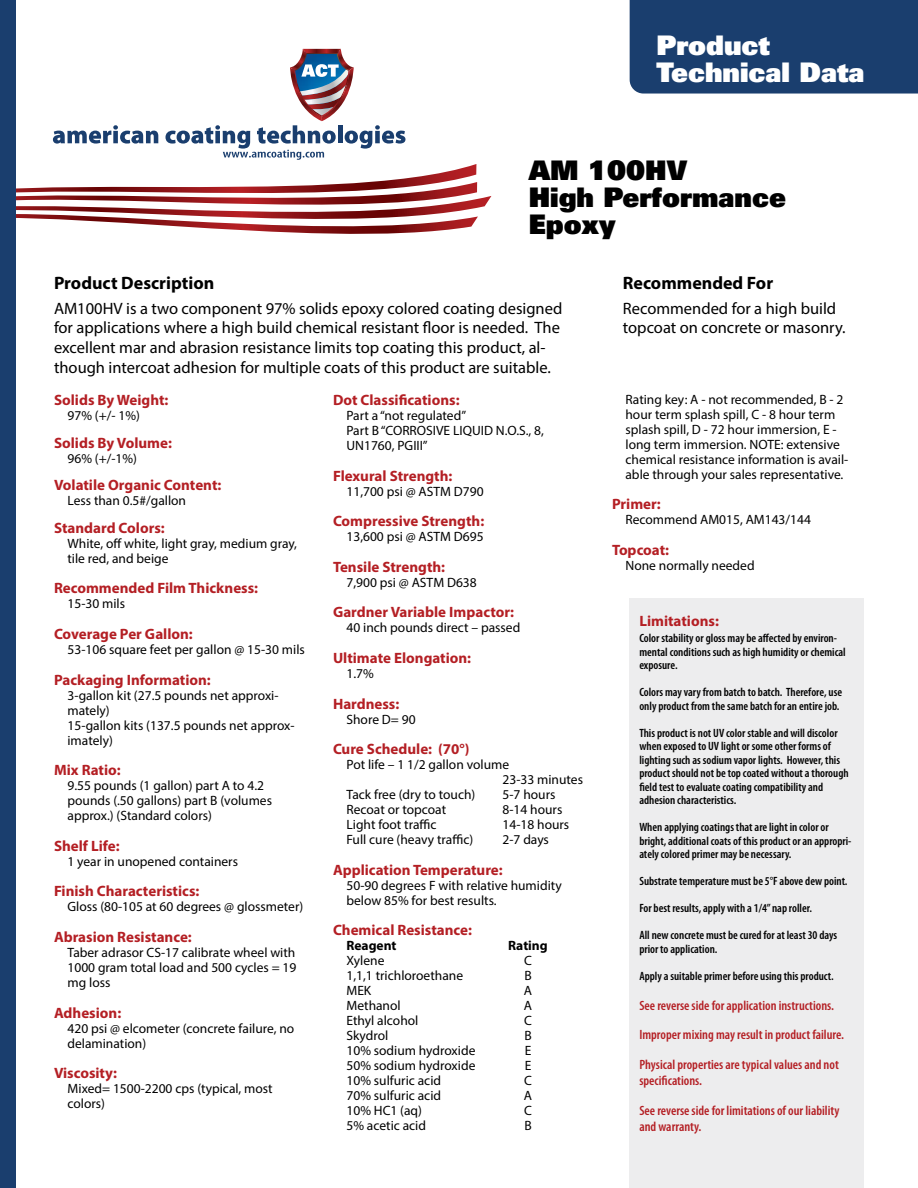
<style>
.page{position:relative;width:918px;height:1188px;background:#fff}
.page>*{position:absolute;margin:0;border:0;box-sizing:border-box;transform-origin:0 0}
.t1{font:900 27px/27px "Univers";color:#000}
.t2{font:900 27px/27px "Univers";color:#fff}
.t3{font:700 18px "Myriad Pro";color:#000}
.t4{font:16.5px/19.8px "Myriad Pro";color:#000}
.t5{font:700 15px "Myriad Pro";color:#b41f24}
.t6{font:13.5px/15px "Myriad Pro";color:#000}
.t7{font:600 condensed 13.5px/16.2px "Myriad Pro";color:#b41f24}
.t8{font:700 13.5px "Myriad Pro";color:#000}
.t9{font:600 condensed 12px/13.5px "Myriad Pro";color:#000}
</style>
<div class="page">
<div style="left:630px;top:0;width:288px;height:94px;background:#1a3e6e"></div>
<svg style="left:16px;top:49px;width:475px;height:185px"></svg>
<div style="left:0;top:0;width:16px;height:1188px;background:#1a3e6e"></div>
<div style="left:630px;top:598px;width:234px;height:590px;background:#ededee"></div>
<h1 class="t2" style="left:657px;top:31px;width:209px">Product<br>Technical Data</h1>
<h2 class="t3" style="left:54px;top:271px;width:162px">Product Description</h2>
<h1 class="t1" style="left:529px;top:156px;width:259px">AM 100HV<br>High Performance<br>Epoxy</h1>
<h2 class="t3" style="left:623px;top:271px;width:152px">Recommended For</h2>
<p class="t4" style="left:54px;top:298px;width:510px">AM100HV is a two component 97% solids epoxy colored coating designed for applications where a high build chemical resistant floor is needed. The excellent mar and abrasion resistance limits top coating this product, al&shy;though intercoat adhesion for multiple coats of this product are suitable.</p>
<p class="t5" style="left:54px;top:390px;width:116px">Solids By Weight:</p>
<p class="t6" style="left:68px;top:408px;width:74px">97% (+/- 1%)</p>
<p class="t5" style="left:54px;top:433px;width:120px">Solids By Volume:</p>
<p class="t6" style="left:68px;top:450px;width:71px">96% (+/-1%)</p>
<p class="t5" style="left:54px;top:475px;width:169px">Volatile Organic Content:</p>
<p class="t6" style="left:68px;top:493px;width:120px">Less than 0.5#/gallon</p>
<p class="t5" style="left:54px;top:518px;width:112px">Standard Colors:</p>
<p class="t6" style="left:68px;top:536px;width:231px">White, off white, light gray, medium gray, tile red, and beige</p>
<p class="t5" style="left:54px;top:579px;width:206px">Recommended Film Thickness:</p>
<p class="t6" style="left:68px;top:596px;width:59px">15-30 mils</p>
<p class="t5" style="left:54px;top:624px;width:140px">Coverage Per Gallon:</p>
<p class="t6" style="left:68px;top:642px;width:239px">53-106 square feet per gallon @ 15-30 mils</p>
<p class="t5" style="left:54px;top:670px;width:158px">Packaging Information:</p>
<p class="t6" style="left:68px;top:687px;width:229px">3-gallon kit (27.5 pounds net approxi&shy;mately)<br>15-gallon kits (137.5 pounds net approx&shy;imately)</p>
<p class="t5" style="left:54px;top:760px;width:68px">Mix Ratio:</p>
<p class="t6" style="left:68px;top:778px;width:206px">9.55 pounds (1 gallon) part A to 4.2 pounds (.50 gallons) part B (volumes approx.) (Standard colors)</p>
<p class="t5" style="left:54px;top:836px;width:67px">Shelf Life:</p>
<p class="t6" style="left:68px;top:854px;width:172px">1 year in unopened containers</p>
<p class="t5" style="left:54px;top:882px;width:147px">Finish Characteristics:</p>
<p class="t6" style="left:68px;top:899px;width:237px">Gloss (80-105 at 60 degrees @ glossmeter)</p>
<p class="t5" style="left:54px;top:927px;width:139px">Abrasion Resistance:</p>
<p class="t6" style="left:68px;top:945px;width:230px;text-align:justify">Taber adrasor CS-17 calibrate wheel with 1000 gram total load and 500 cycles = 19 mg loss</p>
<p class="t5" style="left:54px;top:1003px;width:69px">Adhesion:</p>
<p class="t6" style="left:68px;top:1020px;width:228px">420 psi @ elcometer (concrete failure, no delamination)</p>
<p class="t5" style="left:54px;top:1063px;width:65px">Viscosity:</p>
<p class="t6" style="left:68px;top:1081px;width:207px">Mixed= 1500-2200 cps (typical, most colors)</p>
<p class="t5" style="left:333px;top:390px;width:128px">Dot Classifications:</p>
<p class="t6" style="left:346px;top:408px;width:199px">Part a “not regulated”<br>Part B “CORROSIVE LIQUID N.O.S., 8,<br>UN1760, PGIII”</p>
<p class="t5" style="left:333px;top:466px;width:121px">Flexural Strength:</p>
<p class="t6" style="left:346px;top:483px;width:139px">11,700 psi @ ASTM D790</p>
<p class="t5" style="left:333px;top:511px;width:153px">Compressive Strength:</p>
<p class="t6" style="left:346px;top:529px;width:139px">13,600 psi @ ASTM D695</p>
<p class="t5" style="left:333px;top:557px;width:114px">Tensile Strength:</p>
<p class="t6" style="left:346px;top:575px;width:132px">7,900 psi @ ASTM D638</p>
<p class="t5" style="left:333px;top:603px;width:183px">Gardner Variable Impactor:</p>
<p class="t6" style="left:346px;top:620px;width:175px">40 inch pounds direct – passed</p>
<p class="t5" style="left:333px;top:648px;width:140px">Ultimate Elongation:</p>
<p class="t6" style="left:346px;top:666px;width:29px">1.7%</p>
<p class="t5" style="left:333px;top:694px;width:68px">Hardness:</p>
<p class="t6" style="left:346px;top:711px;width:71px">Shore D= 90</p>
<p class="t5" style="left:333px;top:739px;width:138px">Cure Schedule: (70°)</p>
<p class="t6" style="left:346px;top:757px;width:164px">Pot life – 1 1/2 gallon volume</p>
<p class="t6" style="left:503px;top:772px;width:82px">23-33 minutes</p>
<p class="t6" style="left:346px;top:787px;width:130px">Tack free (dry to touch)</p>
<p class="t6" style="left:503px;top:787px;width:54px">5-7 hours</p>
<p class="t6" style="left:346px;top:802px;width:101px">Recoat or topcoat</p>
<p class="t6" style="left:503px;top:802px;width:61px">8-14 hours</p>
<p class="t6" style="left:346px;top:817px;width:92px">Light foot traffic</p>
<p class="t6" style="left:503px;top:817px;width:68px">14-18 hours</p>
<p class="t6" style="left:346px;top:832px;width:128px">Full cure (heavy traffic)</p>
<p class="t6" style="left:503px;top:832px;width:48px">2-7 days</p>
<p class="t5" style="left:333px;top:860px;width:171px">Application Temperature:</p>
<p class="t6" style="left:346px;top:878px;width:217px">50-90 degrees F with relative humidity below 85% for best results.</p>
<p class="t5" style="left:333px;top:921px;width:141px">Chemical Resistance:</p>
<p class="t8" style="left:346px;top:937px;width:52px">Reagent</p>
<p class="t8" style="left:508px;top:937px;width:41px">Rating</p>
<p class="t6" style="left:346px;top:953px;width:40px">Xylene</p>
<p class="t6" style="left:524px;top:953px;width:9px">C</p>
<p class="t6" style="left:346px;top:968px;width:118px">1,1,1 trichloroethane</p>
<p class="t6" style="left:524px;top:968px;width:9px">B</p>
<p class="t6" style="left:346px;top:983px;width:26px">MEK</p>
<p class="t6" style="left:524px;top:983px;width:10px">A</p>
<p class="t6" style="left:346px;top:998px;width:56px">Methanol</p>
<p class="t6" style="left:524px;top:998px;width:10px">A</p>
<p class="t6" style="left:346px;top:1013px;width:73px">Ethyl alcohol</p>
<p class="t6" style="left:524px;top:1013px;width:9px">C</p>
<p class="t6" style="left:346px;top:1028px;width:43px">Skydrol</p>
<p class="t6" style="left:524px;top:1028px;width:9px">B</p>
<p class="t6" style="left:346px;top:1043px;width:130px">10% sodium hydroxide</p>
<p class="t6" style="left:525px;top:1043px;width:8px">E</p>
<p class="t6" style="left:346px;top:1058px;width:130px">50% sodium hydroxide</p>
<p class="t6" style="left:525px;top:1058px;width:8px">E</p>
<p class="t6" style="left:346px;top:1073px;width:96px">10% sulfuric acid</p>
<p class="t6" style="left:524px;top:1073px;width:9px">C</p>
<p class="t6" style="left:346px;top:1088px;width:96px">70% sulfuric acid</p>
<p class="t6" style="left:524px;top:1088px;width:10px">A</p>
<p class="t6" style="left:346px;top:1103px;width:77px">10% HC1 (aq)</p>
<p class="t6" style="left:524px;top:1103px;width:9px">C</p>
<p class="t6" style="left:346px;top:1118px;width:81px">5% acetic acid</p>
<p class="t6" style="left:524px;top:1118px;width:9px">B</p>
<p class="t4" style="left:623px;top:298px;width:224px">Recommended for a high build topcoat on concrete or masonry.</p>
<p class="t6" style="left:625px;top:392px;width:224px">Rating key: A - not recommended, B - 2 hour term splash spill, C - 8 hour term splash spill, D - 72 hour immersion, E - long term immersion. NOTE: extensive chemical resistance information is avail&shy;able through your sales representative.</p>
<p class="t5" style="left:612px;top:495px;width:50px">Primer:</p>
<p class="t6" style="left:626px;top:512px;width:187px">Recommend AM015, AM143/144</p>
<p class="t5" style="left:612px;top:540px;width:59px">Topcoat:</p>
<p class="t6" style="left:626px;top:558px;width:131px">None normally needed</p>
<p class="t5" style="left:639px;top:611px;width:81px">Limitations:</p>
<p class="t9" style="left:639px;top:632px;width:208px">Color stability or gloss may be affected by environ&shy;mental conditions such as high humidity or chemical exposure.</p>
<p class="t9" style="left:639px;top:686px;width:204px">Colors may vary from batch to batch. Therefore, use only product from the same batch for an entire job.</p>
<p class="t9" style="left:639px;top:726px;width:211px">This product is not UV color stable and will discolor when exposed to UV light or some other forms of lighting such as sodium vapor lights. However, this product should not be top coated without a thorough field test to evaluate coating compatibility and adhesion characteristics.</p>
<p class="t9" style="left:639px;top:821px;width:214px">When applying coatings that are light in color or bright, additional coats of this product or an appropri&shy;ately colored primer may be necessary.</p>
<p class="t9" style="left:639px;top:875px;width:210px">Substrate temperature must be 5°F above dew point.</p>
<p class="t9" style="left:639px;top:902px;width:174px">For best results, apply with a 1/4” nap roller.</p>
<p class="t9" style="left:639px;top:929px;width:199px">All new concrete must be cured for at least 30 days prior to application.</p>
<p class="t9" style="left:639px;top:969px;width:196px">Apply a suitable primer before using this product.</p>
<p class="t7" style="left:639px;top:997px;width:196px">See reverse side for application instructions.</p>
<p class="t7" style="left:639px;top:1027px;width:206px">Improper mixing may result in product failure.</p>
<p class="t7" style="left:639px;top:1057px;width:201px">Physical properties are typical values and not specifications.</p>
<p class="t7" style="left:639px;top:1103px;width:202px">See reverse side for limitations of our liability and warranty.</p>
</div>
